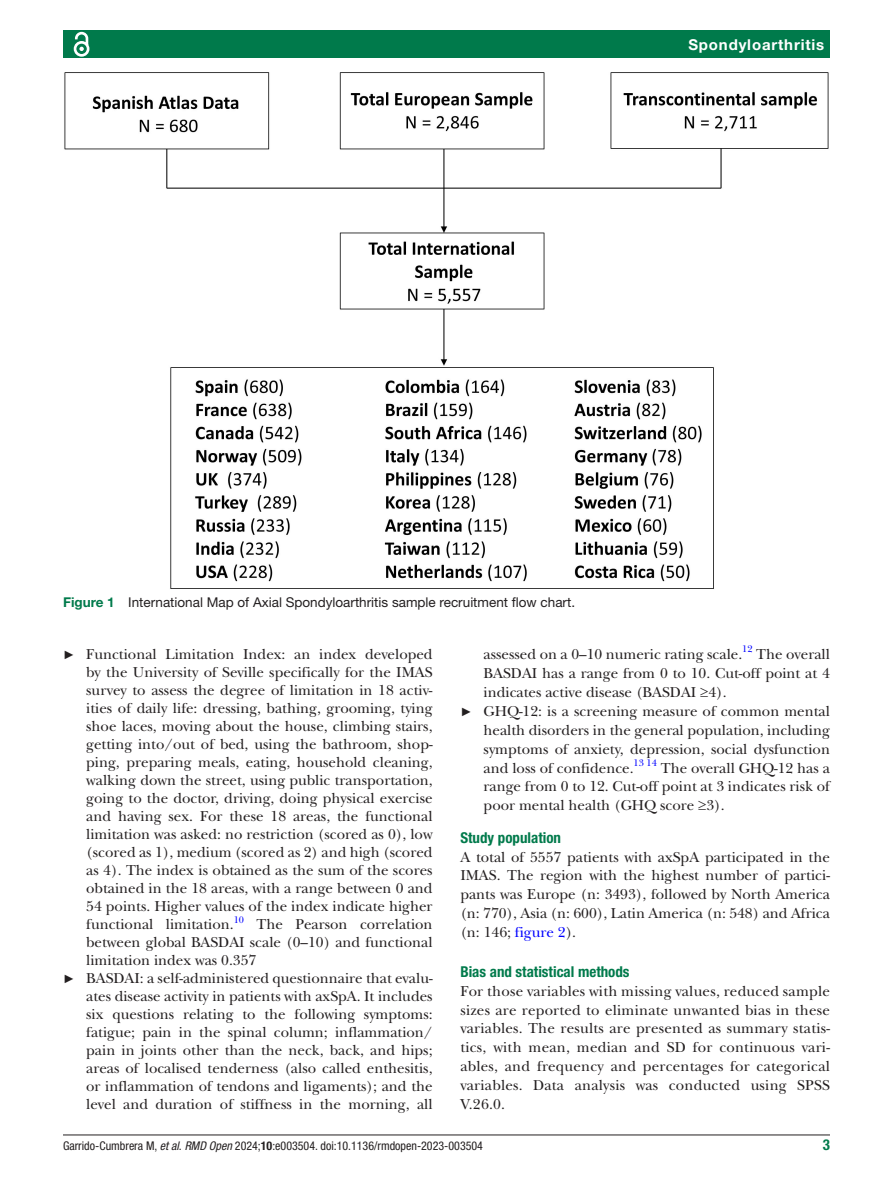
<style>
.page{position:relative;width:893px;height:1191px;background:#fff}
.page>*{position:absolute;margin:0;border:0;box-sizing:border-box;transform-origin:0 0}
.t1{font:15px/18px "New Baskerville";color:#231f20;text-align:justify}
.t2{font:700 condensed 15px "Helvetica Neue LT Std";color:#007a4b}
.t3{font:700 15px "Helvetica Neue LT Std";letter-spacing:.055em;color:#fff}
.t4{font:13.5px "Helvetica Neue LT Std";color:#231f20}
.t5{font:condensed 12px "Helvetica Neue LT Std";color:#231f20}
.t6{font:9.9px "New Baskerville";color:#00f}
.s1{font-weight:700;color:#007a4b}
.s2{font-family:"Arial";font-size:12px}
.s3{color:#00f}
.s4{font-style:italic}
.s5{font-weight:700}
</style>
<div class="page">
<hr style="left:63px;top:1134px;width:767px;height:1px;background:#231f20">
<div style="left:63px;top:31px;width:767px;height:27px;background:#007a4b"></div>
<svg style="left:73px;top:31px;width:17px;height:26px"></svg>
<img style="left:64px;top:73px;width:765px;height:516px">
<p class="t3" style="left:688px;top:35px;width:137px">Spondyloarthritis</p>
<p class="t4" style="left:63px;top:594px;width:514px"><span class="s1">Figure 1</span> International Map of Axial Spondyloarthritis sample recruitment flow chart.</p>
<p class="t1" style="left:86px;top:645px;width:348px;text-indent:-23px"><span class="s2">►</span> Functional Limitation Index: an index developed by the University of Seville specifically for the IMAS survey to assess the degree of limitation in 18 activ&shy;ities of daily life: dressing, bathing, grooming, tying shoe laces, moving about the house, climbing stairs, getting into/out of bed, using the bathroom, shop&shy;ping, preparing meals, eating, household cleaning, walking down the street, using public transportation, going to the doctor, driving, doing physical exercise and having sex. For these 18 areas, the functional limitation was asked: no restriction (scored as 0), low (scored as 1), medium (scored as 2) and high (scored as 4). The index is obtained as the sum of the scores obtained in the 18 areas, with a range between 0 and 54 points. Higher values of the index indicate higher functional limitation.</p>
<p class="t6" style="left:234px;top:913px;width:12px">10</p>
<p class="t1" style="left:256px;top:915px;width:178px">The Pearson correlation</p>
<p class="t1" style="left:86px;top:933px;width:348px">between global BASDAI scale (0–10) and functional</p>
<p class="t1" style="left:86px;top:951px;width:172px">limitation index was 0.357</p>
<p class="t1" style="left:63px;top:969px;width:371px"><span class="s2">►</span> BASDAI: a self-administered questionnaire that evalu-</p>
<p class="t1" style="left:86px;top:987px;width:348px">ates disease activity in patients with axSpA. It includes</p>
<p class="t1" style="left:86px;top:1005px;width:348px">six questions relating to the following symptoms:</p>
<p class="t1" style="left:86px;top:1023px;width:348px">fatigue; pain in the spinal column; inflammation/</p>
<p class="t1" style="left:86px;top:1041px;width:348px">pain in joints other than the neck, back, and hips;</p>
<p class="t1" style="left:86px;top:1059px;width:348px">areas of localised tenderness (also called enthesitis,</p>
<p class="t1" style="left:86px;top:1077px;width:348px">or inflammation of tendons and ligaments); and the</p>
<p class="t1" style="left:86px;top:1095px;width:348px">level and duration of stiffness in the morning, all</p>
<p class="t1" style="left:484px;top:645px;width:260px">assessed on a 0–10 numeric rating scale.</p>
<p class="t6" style="left:742px;top:643px;width:12px">12</p>
<p class="t1" style="left:756px;top:645px;width:75px">The overall</p>
<p class="t1" style="left:484px;top:664px;width:348px">BASDAI has a range from 0 to 10. Cut-off point at 4</p>
<p class="t1" style="left:484px;top:683px;width:245px">indicates active disease (BASDAI ≥4).</p>
<p class="t1" style="left:460px;top:702px;width:371px"><span class="s2">►</span> GHQ-12: is a screening measure of common mental</p>
<p class="t1" style="left:484px;top:721px;width:348px">health disorders in the general population, including</p>
<p class="t1" style="left:484px;top:740px;width:348px">symptoms of anxiety, depression, social dysfunction</p>
<p class="t1" style="left:484px;top:758px;width:348px">and loss of confidence.<sup>13</sup> <sup>14</sup> The overall GHQ-12 has a</p>
<p class="t1" style="left:484px;top:777px;width:348px">range from 0 to 12. Cut-off point at 3 indicates risk of</p>
<p class="t1" style="left:484px;top:796px;width:243px">poor mental health (GHQ score ≥3).</p>
<p class="t2" style="left:460px;top:828px;width:102px">Study population</p>
<p class="t1" style="left:460px;top:847px;width:371px;line-height:18.9px">A total of 5557 patients with axSpA participated in the IMAS. The region with the highest number of partici&shy;pants was Europe (n: 3493), followed by North America (n: 770), Asia (n: 600), Latin America (n: 548) and Africa (n: 146; <span class="s3">figure 2</span>).</p>
<p class="t2" style="left:460px;top:962px;width:171px">Bias and statistical methods</p>
<p class="t1" style="left:460px;top:981px;width:371px;line-height:18.9px">For those variables with missing values, reduced sample sizes are reported to eliminate unwanted bias in these variables. The results are presented as summary statis&shy;tics, with mean, median and SD for continuous vari&shy;ables, and frequency and percentages for categorical variables. Data analysis was conducted using SPSS V.26.0.</p>
<p class="t5" style="left:63px;top:1138px;width:422px">Garrido-Cumbrera M, <span class="s4">et al</span>. <span class="s4">RMD Open</span> 2024;<span class="s5">10</span>:e003504. doi:10.1136/rmdopen-2023-003504</p>
<p class="t2" style="left:823px;top:1135px;width:9px">3</p>
</div>
